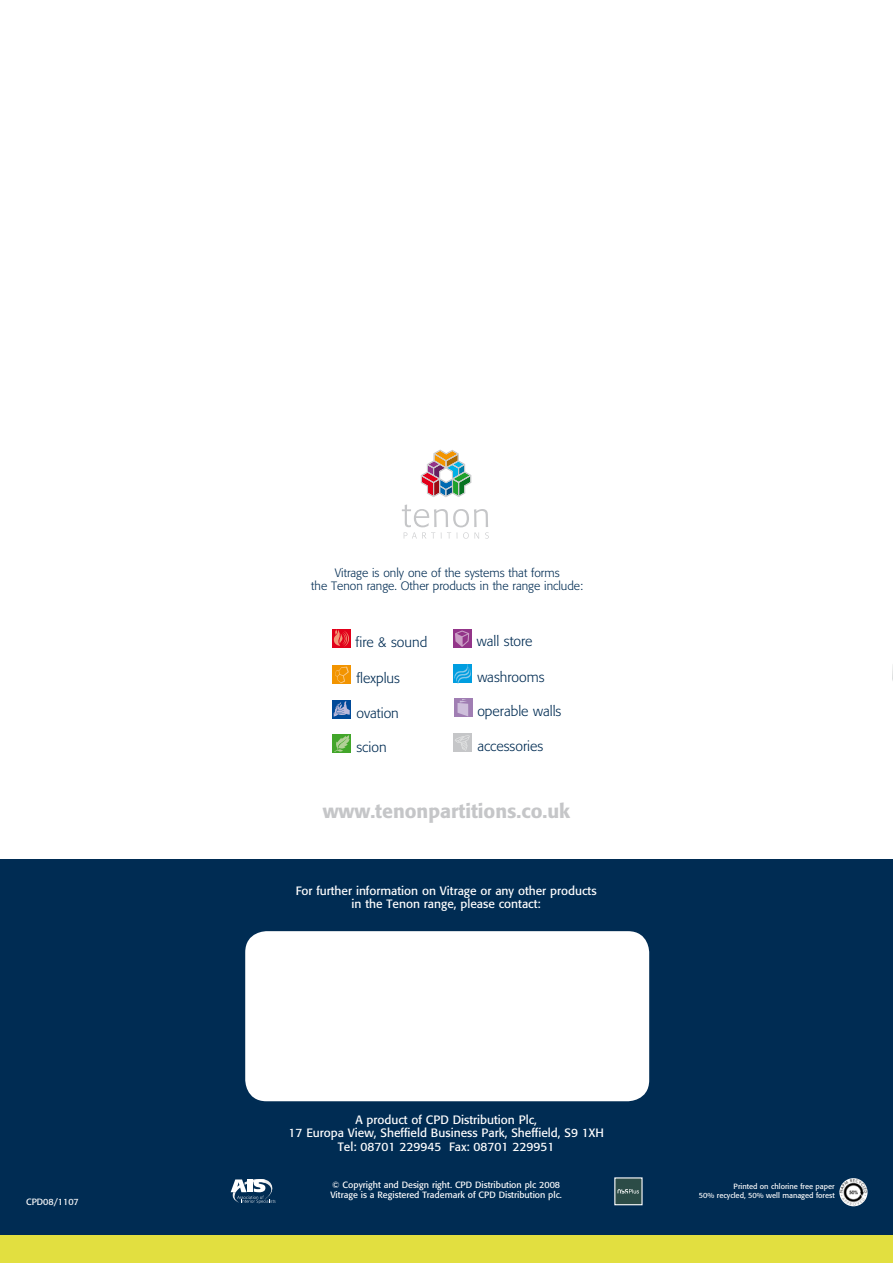
<style>
.page{position:relative;width:893px;height:1263px;background:#fff}
.page>*{position:absolute;margin:0;border:0;box-sizing:border-box;transform-origin:0 0}
.t1{font:500 19.5px "Formata";color:#c5c6c8}
.t2{font:300 14.1px "Formata";color:#002c53}
.t3{font:12px/13.5px "Formata";color:#fff;text-align:center}
.t4{font:300 12px/13.5px "Formata";color:#002c53;text-align:center}
.t5{font:9px/10.1px "Formata";color:#fff}
.t6{font:7.5px/9px "Formata";color:#fff;text-align:right}
</style>
<div class="page">
<img style="left:892px;top:665px;width:1px;height:16px">
<div style="left:0;top:859px;width:893px;height:403px;background:#002c53"></div>
<div style="left:0;top:1236px;width:893px;height:27px;background:#e2df40"></div>
<div style="left:332px;top:665px;width:19px;height:19px;background:#f29400"></div>
<svg style="left:335px;top:667px;width:14px;height:16px"></svg>
<svg style="left:453px;top:664px;width:19px;height:19px"></svg>
<div style="left:332px;top:700px;width:19px;height:19px;background:#004a99"></div>
<svg style="left:334px;top:701px;width:16px;height:16px"></svg>
<svg style="left:454px;top:698px;width:19px;height:19px"></svg>
<svg style="left:458px;top:699px;width:10px;height:17px"></svg>
<div style="left:332px;top:734px;width:19px;height:19px;background:#42a62a"></div>
<svg style="left:334px;top:735px;width:16px;height:17px"></svg>
<div style="left:332px;top:629px;width:19px;height:19px;background:#e2001a"></div>
<svg style="left:333px;top:629px;width:16px;height:18px"></svg>
<div style="left:453px;top:629px;width:18px;height:19px;background:#933589"></div>
<svg style="left:455px;top:630px;width:14px;height:17px"></svg>
<div style="left:453px;top:733px;width:19px;height:19px;background:#c5c6c8"></div>
<svg style="left:455px;top:735px;width:15px;height:16px"></svg>
<svg style="left:402px;top:504px;width:87px;height:35px"></svg>
<svg style="left:421px;top:450px;width:50px;height:47px"></svg>
<div style="left:245px;top:931px;width:404px;height:170px;background:#fff;border-radius:21px"></div>
<svg style="left:231px;top:1179px;width:45px;height:24px"></svg>
<div style="left:615px;top:1178px;width:27px;height:27px;background:#2c4c47"></div>
<svg style="left:617px;top:1189px;width:22px;height:4px"></svg>
<img style="left:839px;top:1178px;width:28px;height:28px;border-radius:50%">
<p class="t5" style="left:26px;top:1197px;width:54px">CPD08/1107</p>
<p class="t4" style="left:311px;top:566px;width:273px">Vitrage is only one of the systems that forms<br>the Tenon range. Other products in the range include:</p>
<p class="t2" style="left:356px;top:633px;width:73px">fire &amp; sound</p>
<p class="t2" style="left:477px;top:633px;width:57px">wall store</p>
<p class="t2" style="left:356px;top:670px;width:45px">flexplus</p>
<p class="t2" style="left:356px;top:704px;width:44px">ovation</p>
<p class="t2" style="left:356px;top:739px;width:32px">scion</p>
<p class="t2" style="left:477px;top:668px;width:69px">washrooms</p>
<p class="t2" style="left:477px;top:703px;width:86px">operable walls</p>
<p class="t2" style="left:477px;top:738px;width:67px">accessories</p>
<h1 class="t1" style="left:323px;top:799px;width:249px">www.tenonpartitions.co.uk</h1>
<p class="t3" style="left:296px;top:883px;width:302px">For further information on Vitrage or any other products in the Tenon range, please contact:</p>
<p class="t3" style="left:289px;top:1113px;width:317px">A product of CPD Distribution Plc,<br>17 Europa View, Sheffield Business Park, Sheffield, S9 1XH<br>Tel: 08701 229945 Fax: 08701 229951</p>
<p class="t5" style="left:330px;top:1179px;width:233px">© Copyright and Design right. CPD Distribution plc 2008<br>Vitrage is a Registered Trademark of CPD Distribution plc.</p>
<p class="t6" style="left:699px;top:1181px;width:137px">Printed on chlorine free paper<br>50% recycled, 50% well managed forest</p>
</div>
